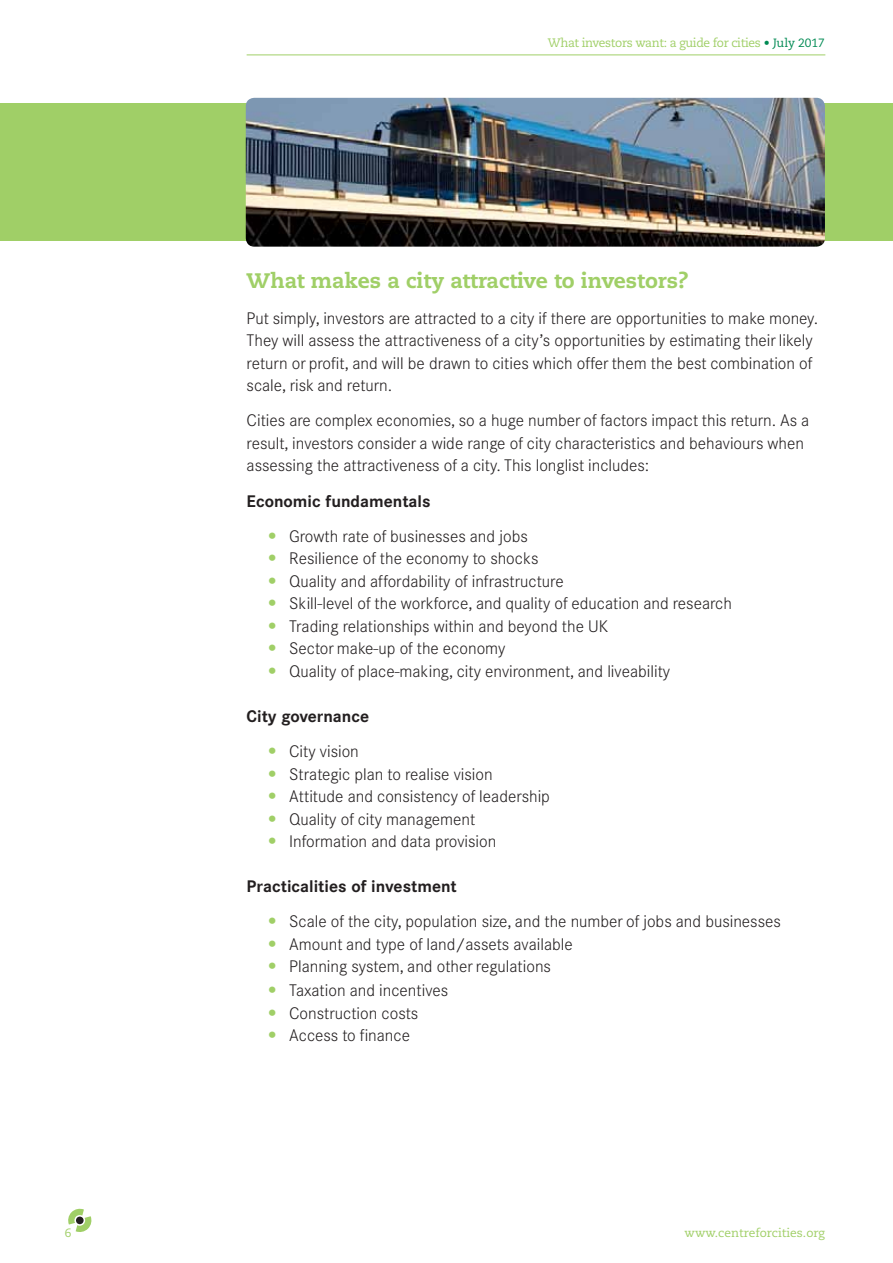
<style>
.page{position:relative;width:893px;height:1263px;background:#fff}
.page>*{position:absolute;margin:0;border:0;box-sizing:border-box;transform-origin:0 0}
.t1{font:800 21px "Caecilia LT Std";color:#a0cf67}
.t2{font:300 16.5px/22.5px "Corporate SBQ";color:#231f20}
.t3{font:700 16.5px "Corporate SBQ";color:#231f20}
.t4{font:12.3px "Caecilia LT Std";letter-spacing:-.03em;color:#a0cf67}
.t5{font:12px "Caecilia LT Std";color:#a0cf67}
.s1{font-size:12px;color:#008a53}
.s2{font-family:"Caecilia LT Std";font-weight:800;font-size:18px;color:#a0cf67}
</style>
<div class="page">
<hr style="left:247px;top:55px;width:578px;height:1px;background:#a0cf67">
<svg style="left:68px;top:1208px;width:24px;height:24px"></svg>
<div style="left:0;top:103px;width:893px;height:137px;background:#a0cf67"></div>
<img style="left:246px;top:98px;width:579px;height:149px">
<p class="t5" style="left:65px;top:1226px;width:8px">6</p>
<p class="t4" style="left:548px;top:35px;width:279px">What investors want: a guide for cities <span class="s1">• July 2017</span></p>
<p class="t1" style="left:247px;top:268px;width:443px">What makes a city attractive to investors?</p>
<p class="t2" style="left:247px;top:307px;width:573px">Put simply, investors are attracted to a city if there are opportunities to make money.<br>They will assess the attractiveness of a city’s opportunities by estimating their likely return or profit, and will be drawn to cities which offer them the best combination of scale, risk and return.</p>
<p class="t2" style="left:247px;top:409px;width:564px">Cities are complex economies, so a huge number of factors impact this return. As a result, investors consider a wide range of city characteristics and behaviours when assessing the attractiveness of a city. This longlist includes:</p>
<p class="t3" style="left:247px;top:491px;width:186px">Economic fundamentals</p>
<p class="t2" style="left:268px;top:525px;width:261px"><span class="s2">•</span> Growth rate of businesses and jobs</p>
<p class="t2" style="left:268px;top:547px;width:272px"><span class="s2">•</span> Resilience of the economy to shocks</p>
<p class="t2" style="left:268px;top:570px;width:297px"><span class="s2">•</span> Quality and affordability of infrastructure</p>
<p class="t2" style="left:268px;top:592px;width:465px"><span class="s2">•</span> Skill-level of the workforce, and quality of education and research</p>
<p class="t2" style="left:268px;top:615px;width:342px"><span class="s2">•</span> Trading relationships within and beyond the UK</p>
<p class="t2" style="left:268px;top:637px;width:239px"><span class="s2">•</span> Sector make-up of the economy</p>
<p class="t2" style="left:268px;top:660px;width:404px"><span class="s2">•</span> Quality of place-making, city environment, and liveability</p>
<p class="t3" style="left:247px;top:706px;width:124px">City governance</p>
<p class="t2" style="left:268px;top:740px;width:92px"><span class="s2">•</span> City vision</p>
<p class="t2" style="left:268px;top:763px;width:226px"><span class="s2">•</span> Strategic plan to realise vision</p>
<p class="t2" style="left:268px;top:785px;width:284px"><span class="s2">•</span> Attitude and consistency of leadership</p>
<p class="t2" style="left:268px;top:808px;width:209px"><span class="s2">•</span> Quality of city management</p>
<p class="t2" style="left:268px;top:830px;width:230px"><span class="s2">•</span> Information and data provision</p>
<p class="t3" style="left:247px;top:876px;width:212px">Practicalities of investment</p>
<p class="t2" style="left:268px;top:910px;width:514px"><span class="s2">•</span> Scale of the city, population size, and the number of jobs and businesses</p>
<p class="t2" style="left:268px;top:933px;width:306px"><span class="s2">•</span> Amount and type of land/assets available</p>
<p class="t2" style="left:268px;top:955px;width:285px"><span class="s2">•</span> Planning system, and other regulations</p>
<p class="t2" style="left:268px;top:979px;width:182px"><span class="s2">•</span> Taxation and incentives</p>
<p class="t2" style="left:268px;top:1002px;width:152px"><span class="s2">•</span> Construction costs</p>
<p class="t2" style="left:268px;top:1024px;width:144px"><span class="s2">•</span> Access to finance</p>
<p class="t5" style="left:685px;top:1226px;width:142px">www.centreforcities.org</p>
</div>
